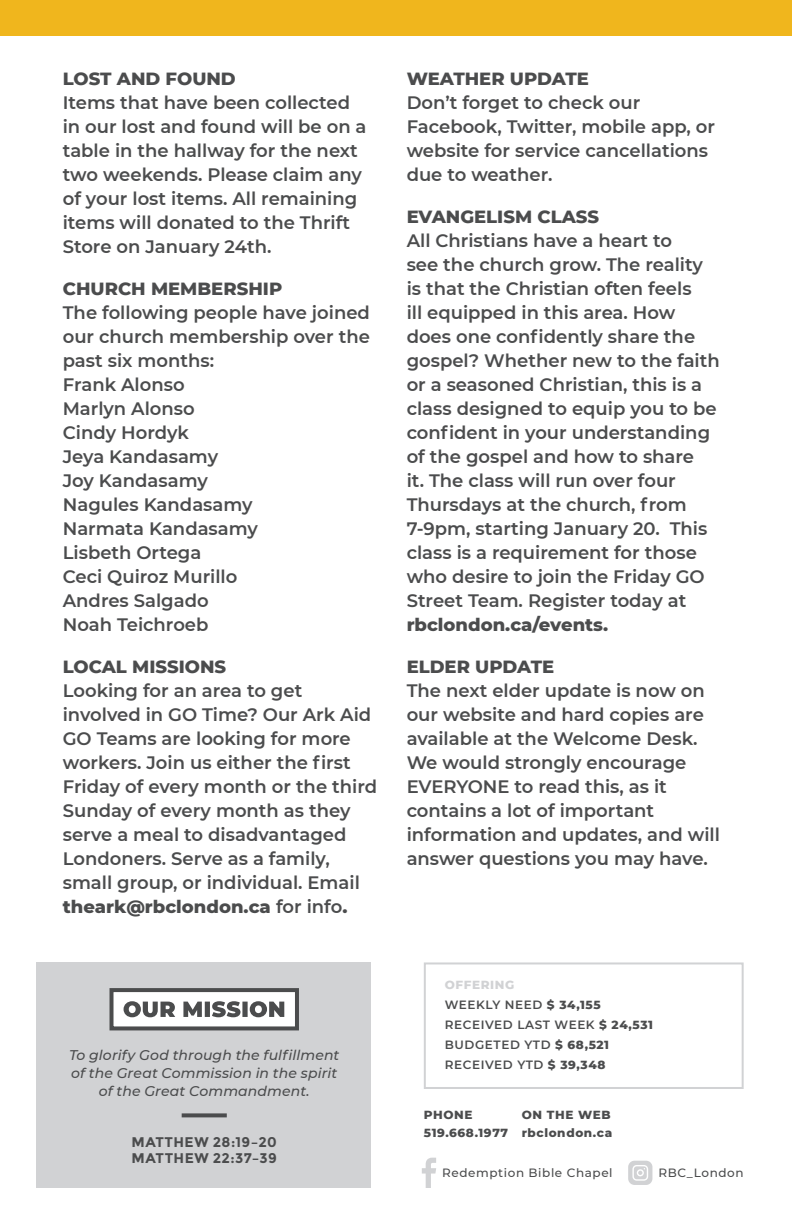
<style>
.page{position:relative;width:792px;height:1224px;background:#fff}
.page>*{position:absolute;margin:0;border:0;box-sizing:border-box;transform-origin:0 0}
.t1{font:600 18px/24px "Montserrat";color:#4b4c4d}
.t2{font:800 18px "Montserrat";color:#4b4c4d}
.t3{font:italic 500 14px/18px "Montserrat";letter-spacing:.01em;color:#4b4c4d;text-align:center}
.t4{font:700 14px/16px "Montserrat";letter-spacing:.03em;color:#4b4c4d}
.t5{font:600 12px/20px "Montserrat";letter-spacing:.05em;color:#4b4c4d}
.t6{font:800 12px/18px "Montserrat";letter-spacing:.05em;color:#4b4c4d}
.t7{font:500 12px "Montserrat";letter-spacing:.05em;color:#4b4c4d}
.s1{font-weight:800}
.s2{font-weight:800;color:#d1d2d4}
</style>
<div class="page">
<div style="left:0;top:0;width:792px;height:36px;background:#f0b61d"></div>
<svg style="left:424px;top:962px;width:320px;height:127px"></svg>
<div style="left:36px;top:962px;width:334px;height:226px;background:#d1d2d4"></div>
<div style="left:112px;top:990px;width:185px;height:38px;background:#fff"></div>
<div style="left:110px;top:988px;width:189px;height:42px;border:4px solid #4b4c4d"></div>
<svg style="left:422px;top:1158px;width:14px;height:30px"></svg>
<svg style="left:182px;top:1113px;width:45px;height:4px"></svg>
<svg style="left:124px;top:1001px;width:160px;height:16px"></svg>
<svg style="left:628px;top:1161px;width:24px;height:24px"></svg>
<p class="t2" style="left:63px;top:70px;width:175px">LOST AND FOUND</p>
<p class="t1" style="left:63px;top:92px;width:305px">Items that have been collected in our lost and found will be on a table in the hallway for the next two weekends. Please claim any of your lost items. All remaining items will donated to the Thrift<br>Store on January 24th.</p>
<p class="t2" style="left:63px;top:280px;width:221px">CHURCH MEMBERSHIP</p>
<p class="t1" style="left:63px;top:302px;width:309px">The following people have joined our church membership over the past six months:<br>Frank Alonso<br>Marlyn Alonso<br>Cindy Hordyk<br>Jeya Kandasamy<br>Joy Kandasamy<br>Nagules Kandasamy<br>Narmata Kandasamy<br>Lisbeth Ortega<br>Ceci Quiroz Murillo<br>Andres Salgado<br>Noah Teichroeb</p>
<p class="t2" style="left:63px;top:658px;width:165px">LOCAL MISSIONS</p>
<p class="t1" style="left:63px;top:680px;width:316px">Looking for an area to get involved in GO Time? Our Ark Aid<br>GO Teams are looking for more workers. Join us either the first<br>Friday of every month or the third<br>Sunday of every month as they serve a meal to disadvantaged<br>Londoners. Serve as a family, small group, or individual. Email <span class="s1">theark@rbclondon.ca</span> for info<span class="s1">.</span></p>
<p class="t3" style="left:69px;top:1046px;width:272px">To glorify God through the fulfillment of the Great Commission in the spirit of the Great Commandment.</p>
<p class="t4" style="left:132px;top:1135px;width:147px">MATTHEW 28:19–20<br>MATTHEW 22:37–39</p>
<p class="t2" style="left:407px;top:70px;width:184px">WEATHER UPDATE</p>
<p class="t1" style="left:407px;top:92px;width:310px">Don’t forget to check our<br>Facebook, Twitter, mobile app, or website for service cancellations due to weather.</p>
<p class="t2" style="left:407px;top:208px;width:194px">EVANGELISM CLASS</p>
<p class="t1" style="left:407px;top:230px;width:315px">All Christians have a heart to<br>see the church grow. The reality is that the Christian often feels<br>ill equipped in this area. How does one confidently share the gospel? Whether new to the faith or a seasoned Christian, this is a class designed to equip you to be confident in your understanding of the gospel and how to share<br>it. The class will run over four<br>Thursdays at the church, from<br>7-9pm, starting January 20. This class is a requirement for those who desire to join the Friday GO<br>Street Team. Register today at</p>
<p class="t2" style="left:407px;top:616px;width:203px">rbclondon.ca/events.</p>
<p class="t2" style="left:407px;top:658px;width:149px">ELDER UPDATE</p>
<p class="t1" style="left:407px;top:680px;width:315px">The next elder update is now on our website and hard copies are available at the Welcome Desk.<br>We would strongly encourage<br>EVERYONE to read this, as it contains a lot of important information and updates, and will answer questions you may have.</p>
<p class="t5" style="left:445px;top:975px;width:210px"><span class="s2">OFFERING<br></span>WEEKLY NEED <span class="s1">$ 34,155<br></span>RECEIVED LAST WEEK <span class="s1">$ 24,531<br></span>BUDGETED YTD <span class="s1">$ 68,521<br></span>RECEIVED YTD <span class="s1">$ 39,348</span></p>
<p class="t6" style="left:424px;top:1107px;width:86px">PHONE<br>519.668.1977</p>
<p class="t6" style="left:522px;top:1107px;width:92px">ON THE WEB rbclondon.ca</p>
<p class="t7" style="left:442px;top:1168px;width:172px">Redemption Bible Chapel</p>
<p class="t7" style="left:658px;top:1168px;width:87px">RBC_London</p>
</div>
